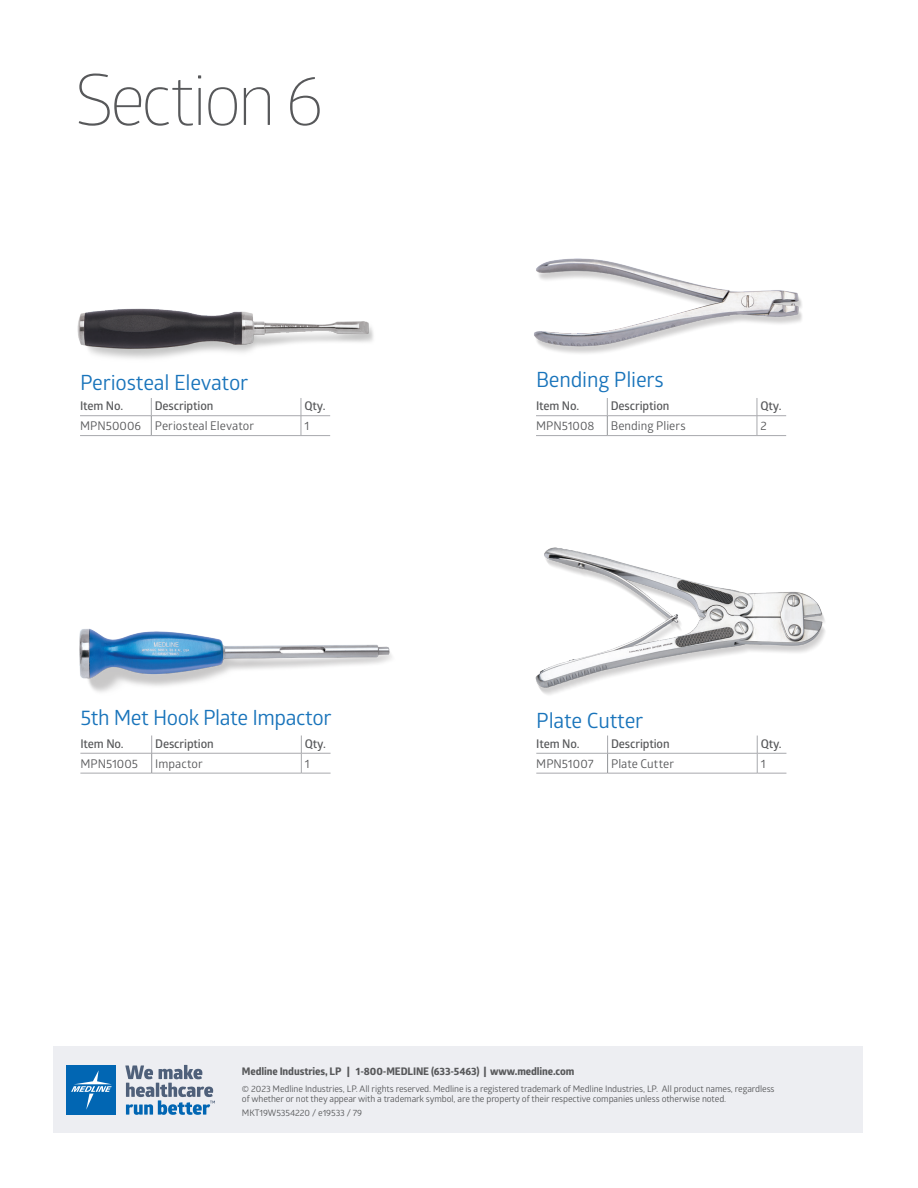
<style>
.page{position:relative;width:918px;height:1188px;background:#fff}
.page>*{position:absolute;margin:0;border:0;box-sizing:border-box;transform-origin:0 0}
.MEDLINE_-_Headline__L{font:300 70.5px "Glober";letter-spacing:-.055em;color:#57585a}
.BLUE_intro_text{font:21px "Glober";letter-spacing:-.01em;color:#1974bb}
.MEDLINE_-_Line_Listing_Headers{font:600 12px "Glober";letter-spacing:-.01em;color:#57585a}
.MEDLINE_-_Line_Listing{font:12px "Glober";color:#57585a}
.MEDLINE_-_Reference_Trademark{font:800 10.5px "Glober";letter-spacing:-.01em;color:#57585a}
.MEDLINE_-_Reference_Trademark-2{font:9px/10.5px "Glober";letter-spacing:-.01em;color:#57585a}
</style>
<div class="page">
<img style="left:534px;top:258px;width:268px;height:96px">
<hr style="left:80px;top:415px;width:71px;height:1px;background:#a8a9ad">
<hr style="left:151px;top:415px;width:150px;height:1px;background:#a8a9ad">
<hr style="left:80px;top:435px;width:71px;height:1px;background:#a8a9ad">
<hr style="left:151px;top:435px;width:150px;height:1px;background:#a8a9ad">
<svg style="left:151px;top:398px;width:1px;height:37px"></svg>
<svg style="left:301px;top:398px;width:29px;height:38px"></svg>
<hr style="left:536px;top:415px;width:71px;height:1px;background:#a8a9ad">
<hr style="left:607px;top:415px;width:150px;height:1px;background:#a8a9ad">
<hr style="left:536px;top:435px;width:71px;height:1px;background:#a8a9ad">
<hr style="left:607px;top:435px;width:150px;height:1px;background:#a8a9ad">
<svg style="left:607px;top:398px;width:1px;height:37px"></svg>
<svg style="left:757px;top:398px;width:29px;height:38px"></svg>
<img style="left:77px;top:308px;width:297px;height:51px">
<img style="left:79px;top:628px;width:313px;height:64px">
<hr style="left:80px;top:753px;width:72px;height:1px;background:#a8a9ad">
<hr style="left:152px;top:753px;width:149px;height:1px;background:#a8a9ad">
<hr style="left:301px;top:753px;width:30px;height:1px;background:#a8a9ad">
<hr style="left:80px;top:773px;width:72px;height:1px;background:#a8a9ad">
<hr style="left:152px;top:773px;width:149px;height:1px;background:#a8a9ad">
<hr style="left:301px;top:773px;width:30px;height:1px;background:#a8a9ad">
<svg style="left:151px;top:736px;width:1px;height:37px"></svg>
<svg style="left:301px;top:736px;width:1px;height:37px"></svg>
<hr style="left:536px;top:753px;width:72px;height:1px;background:#a8a9ad">
<hr style="left:608px;top:753px;width:149px;height:1px;background:#a8a9ad">
<hr style="left:536px;top:773px;width:72px;height:1px;background:#a8a9ad">
<hr style="left:608px;top:773px;width:149px;height:1px;background:#a8a9ad">
<svg style="left:607px;top:736px;width:1px;height:37px"></svg>
<svg style="left:757px;top:736px;width:29px;height:38px"></svg>
<img style="left:535px;top:547px;width:290px;height:148px">
<div style="left:53px;top:1046px;width:810px;height:87px;background:#edeef2"></div>
<svg style="left:125px;top:1065px;width:90px;height:50px"></svg>
<div style="left:66px;top:1065px;width:50px;height:50px;background:#0166b3"></div>
<svg style="left:71px;top:1070px;width:41px;height:40px"></svg>
<p class="MEDLINE_-_Headline__L" style="left:75px;top:53px;width:251px">Section 6</p>
<p class="BLUE_intro_text" style="left:80px;top:368px;width:170px">Periosteal Elevator</p>
<p class="BLUE_intro_text" style="left:536px;top:365px;width:129px">Bending Pliers</p>
<p class="MEDLINE_-_Line_Listing_Headers" style="left:80px;top:398px;width:45px">Item No.</p>
<p class="MEDLINE_-_Line_Listing_Headers" style="left:155px;top:398px;width:60px">Description</p>
<p class="MEDLINE_-_Line_Listing_Headers" style="left:304px;top:398px;width:23px">Qty.</p>
<p class="MEDLINE_-_Line_Listing" style="left:80px;top:418px;width:63px">MPN50006</p>
<p class="MEDLINE_-_Line_Listing" style="left:155px;top:418px;width:101px">Periosteal Elevator</p>
<p class="MEDLINE_-_Line_Listing" style="left:304px;top:418px;width:6px">1</p>
<p class="MEDLINE_-_Line_Listing_Headers" style="left:536px;top:398px;width:45px">Item No.</p>
<p class="MEDLINE_-_Line_Listing_Headers" style="left:611px;top:398px;width:60px">Description</p>
<p class="MEDLINE_-_Line_Listing_Headers" style="left:760px;top:398px;width:23px">Qty.</p>
<p class="MEDLINE_-_Line_Listing" style="left:536px;top:418px;width:60px">MPN51008</p>
<p class="MEDLINE_-_Line_Listing" style="left:611px;top:418px;width:76px">Bending Pliers</p>
<p class="MEDLINE_-_Line_Listing" style="left:760px;top:418px;width:8px">2</p>
<p class="BLUE_intro_text" style="left:80px;top:703px;width:253px">5th Met Hook Plate Impactor</p>
<p class="MEDLINE_-_Line_Listing_Headers" style="left:80px;top:735px;width:45px">Item No.</p>
<p class="MEDLINE_-_Line_Listing_Headers" style="left:155px;top:735px;width:60px">Description</p>
<p class="MEDLINE_-_Line_Listing_Headers" style="left:305px;top:735px;width:23px">Qty.</p>
<p class="MEDLINE_-_Line_Listing" style="left:80px;top:755px;width:59px">MPN51005</p>
<p class="MEDLINE_-_Line_Listing" style="left:155px;top:755px;width:49px">Impactor</p>
<p class="MEDLINE_-_Line_Listing" style="left:305px;top:755px;width:6px">1</p>
<p class="BLUE_intro_text" style="left:536px;top:706px;width:109px">Plate Cutter</p>
<p class="MEDLINE_-_Line_Listing_Headers" style="left:536px;top:735px;width:45px">Item No.</p>
<p class="MEDLINE_-_Line_Listing_Headers" style="left:611px;top:735px;width:60px">Description</p>
<p class="MEDLINE_-_Line_Listing_Headers" style="left:761px;top:735px;width:23px">Qty.</p>
<p class="MEDLINE_-_Line_Listing" style="left:536px;top:755px;width:59px">MPN51007</p>
<p class="MEDLINE_-_Line_Listing" style="left:611px;top:755px;width:64px">Plate Cutter</p>
<p class="MEDLINE_-_Line_Listing" style="left:761px;top:755px;width:6px">1</p>
<p class="MEDLINE_-_Reference_Trademark" style="left:242px;top:1063px;width:334px">Medline Industries, LP | 1-800-MEDLINE (633-5463) | www.medline.com</p>
<p class="MEDLINE_-_Reference_Trademark-2" style="left:242px;top:1083px;width:534px">© 2023 Medline Industries, LP. All rights reserved. Medline is a registered trademark of Medline Industries, LP. All product names, regardless of whether or not they appear with a trademark symbol, are the property of their respective companies unless otherwise noted.</p>
<p class="MEDLINE_-_Reference_Trademark-2" style="left:242px;top:1107px;width:122px">MKT19W5354220 / e19533 / 79</p>
</div>
